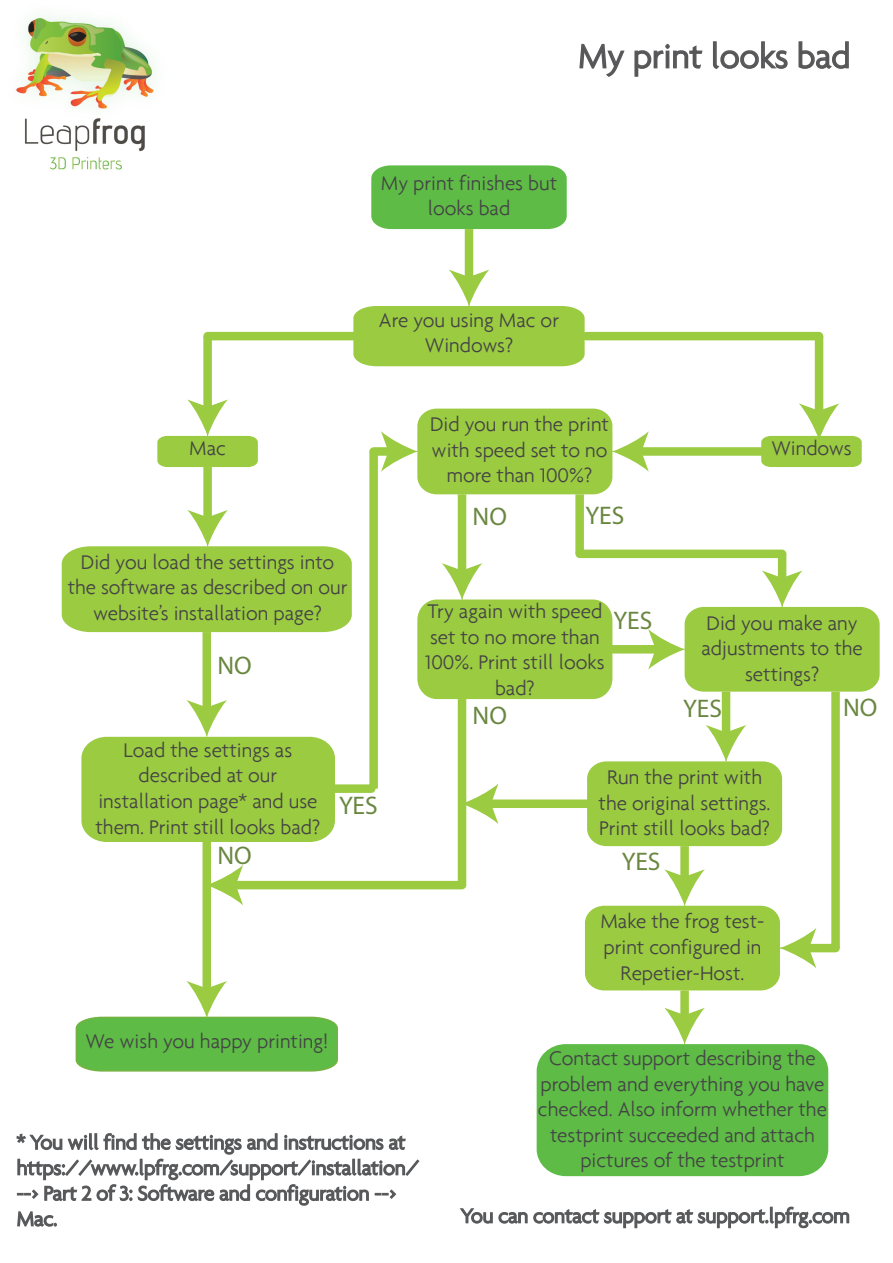
<style>
.page{position:relative;width:893px;height:1263px;background:#fff}
.page>*{position:absolute;margin:0;border:0;box-sizing:border-box;transform-origin:0 0}
.t1{font:300 36px "Agenda";color:#535253}
.t2{font:25.5px "Myriad Pro";color:#6a8741}
.t3{font:300 21.3px/25.5px "Agenda";color:#444345;text-align:center}
</style>
<div class="page">
<div style="left:371px;top:165px;width:196px;height:64px;background:#5dbb46"></div>
<div style="left:208px;top:332px;width:145px;height:8px;background:#9acb41"></div>
<div style="left:465px;top:229px;width:8px;height:51px;background:#9acb41"></div>
<svg style="left:353px;top:270px;width:232px;height:96px"></svg>
<div style="left:203px;top:336px;width:9px;height:74px;background:#9acb41"></div>
<div style="left:537px;top:1044px;width:291px;height:132px;background:#5dbb46;border-radius:28px"></div>
<svg style="left:579px;top:43px;width:46px;height:34px"></svg>
<svg style="left:634px;top:44px;width:69px;height:33px"></svg>
<svg style="left:713px;top:41px;width:75px;height:28px"></svg>
<svg style="left:798px;top:41px;width:51px;height:28px"></svg>
<img style="left:15px;top:17px;width:142px;height:153px">
<svg style="left:459px;top:1206px;width:391px;height:23px"></svg>
<svg style="left:157px;top:400px;width:101px;height:67px"></svg>
<div style="left:586px;top:332px;width:233px;height:8px;background:#9acb41"></div>
<div style="left:815px;top:336px;width:8px;height:78px;background:#9acb41"></div>
<svg style="left:761px;top:403px;width:101px;height:64px"></svg>
<svg style="left:16px;top:1133px;width:404px;height:94px"></svg>
<div style="left:203px;top:467px;width:9px;height:54px;background:#9acb41"></div>
<svg style="left:62px;top:510px;width:290px;height:122px"></svg>
<div style="left:203px;top:632px;width:8px;height:79px;background:#9acb41"></div>
<svg style="left:81px;top:700px;width:254px;height:142px"></svg>
<div style="left:203px;top:842px;width:8px;height:150px;background:#9acb41"></div>
<svg style="left:75px;top:981px;width:263px;height:91px"></svg>
<div style="left:417px;top:409px;width:195px;height:85px;background:#9acb41;border-radius:19px"></div>
<div style="left:335px;top:784px;width:36px;height:9px;background:#9acb41"></div>
<div style="left:369px;top:451px;width:9px;height:338px;background:#9acb41"></div>
<div style="left:638px;top:447px;width:123px;height:9px;background:#9acb41"></div>
<svg style="left:612px;top:431px;width:37px;height:41px"></svg>
<div style="left:417px;top:599px;width:195px;height:100px;background:#9acb41;border-radius:20px"></div>
<div style="left:374px;top:447px;width:18px;height:9px;background:#9acb41"></div>
<svg style="left:381px;top:431px;width:36px;height:41px"></svg>
<div style="left:458px;top:494px;width:8px;height:80px;background:#9acb41"></div>
<svg style="left:442px;top:563px;width:40px;height:36px"></svg>
<div style="left:458px;top:699px;width:8px;height:186px;background:#9acb41"></div>
<div style="left:232px;top:881px;width:230px;height:8px;background:#9acb41"></div>
<svg style="left:211px;top:865px;width:32px;height:40px"></svg>
<div style="left:612px;top:645px;width:47px;height:8px;background:#9acb41"></div>
<div style="left:580px;top:550px;width:202px;height:8px;background:#9acb41"></div>
<div style="left:778px;top:554px;width:8px;height:27px;background:#9acb41"></div>
<svg style="left:648px;top:571px;width:232px;height:121px"></svg>
<div style="left:575px;top:494px;width:9px;height:60px;background:#9acb41"></div>
<div style="left:680px;top:990px;width:9px;height:28px;background:#9acb41"></div>
<svg style="left:664px;top:1008px;width:41px;height:36px"></svg>
<div style="left:831px;top:692px;width:9px;height:256px;background:#9acb41"></div>
<div style="left:806px;top:944px;width:29px;height:8px;background:#9acb41"></div>
<div style="left:722px;top:692px;width:8px;height:44px;background:#9acb41"></div>
<svg style="left:587px;top:725px;width:195px;height:121px"></svg>
<div style="left:680px;top:846px;width:9px;height:34px;background:#9acb41"></div>
<svg style="left:585px;top:869px;width:231px;height:121px"></svg>
<div style="left:488px;top:799px;width:101px;height:9px;background:#9acb41"></div>
<svg style="left:466px;top:783px;width:32px;height:41px"></svg>
<h1 class="t1" style="left:578px;top:35px;width:274px">My print looks bad</h1>
<p class="t3" style="left:381px;top:170px;width:178px">My print finishes but looks bad</p>
<p class="t3" style="left:189px;top:435px;width:38px">Mac</p>
<p class="t3" style="left:68px;top:549px;width:281px">Did you load the settings into the software as described on our website’s installation page?</p>
<p class="t2" style="left:217px;top:649px;width:36px">NO</p>
<p class="t3" style="left:379px;top:307px;width:182px">Are you using Mac or<br>Windows?</p>
<p class="t3" style="left:430px;top:411px;width:180px">Did you run the print with speed set to no more than 100%?</p>
<p class="t2" style="left:473px;top:500px;width:36px">NO</p>
<p class="t2" style="left:586px;top:500px;width:40px">YES</p>
<p class="t3" style="left:425px;top:598px;width:181px">Try again with speed set to no more than<br>100%. Print still looks bad?</p>
<p class="t2" style="left:473px;top:700px;width:36px">NO</p>
<p class="t2" style="left:613px;top:605px;width:40px">YES</p>
<p class="t3" style="left:771px;top:435px;width:82px">Windows</p>
<p class="t3" style="left:701px;top:610px;width:163px">Did you make any adjustments to the settings?</p>
<p class="t2" style="left:683px;top:693px;width:40px">YES</p>
<p class="t2" style="left:843px;top:692px;width:36px">NO</p>
<p class="t3" style="left:96px;top:737px;width:226px">Load the settings as described at our installation page* and use them. Print still looks bad?</p>
<p class="t2" style="left:217px;top:840px;width:36px">NO</p>
<p class="t2" style="left:339px;top:790px;width:40px">YES</p>
<p class="t3" style="left:85px;top:1028px;width:244px">We wish you happy printing!</p>
<p class="t3" style="left:599px;top:764px;width:173px">Run the print with the original settings.<br>Print still looks bad?</p>
<p class="t2" style="left:622px;top:846px;width:40px">YES</p>
<p class="t3" style="left:600px;top:908px;width:165px">Make the frog test&shy;print configured in<br>Repetier-Host.</p>
<p class="t3" style="left:538px;top:1045px;width:290px">Contact support describing the problem and everything you have checked. Also inform whether the testprint succeeded and attach pictures of the testprint</p>
</div>
